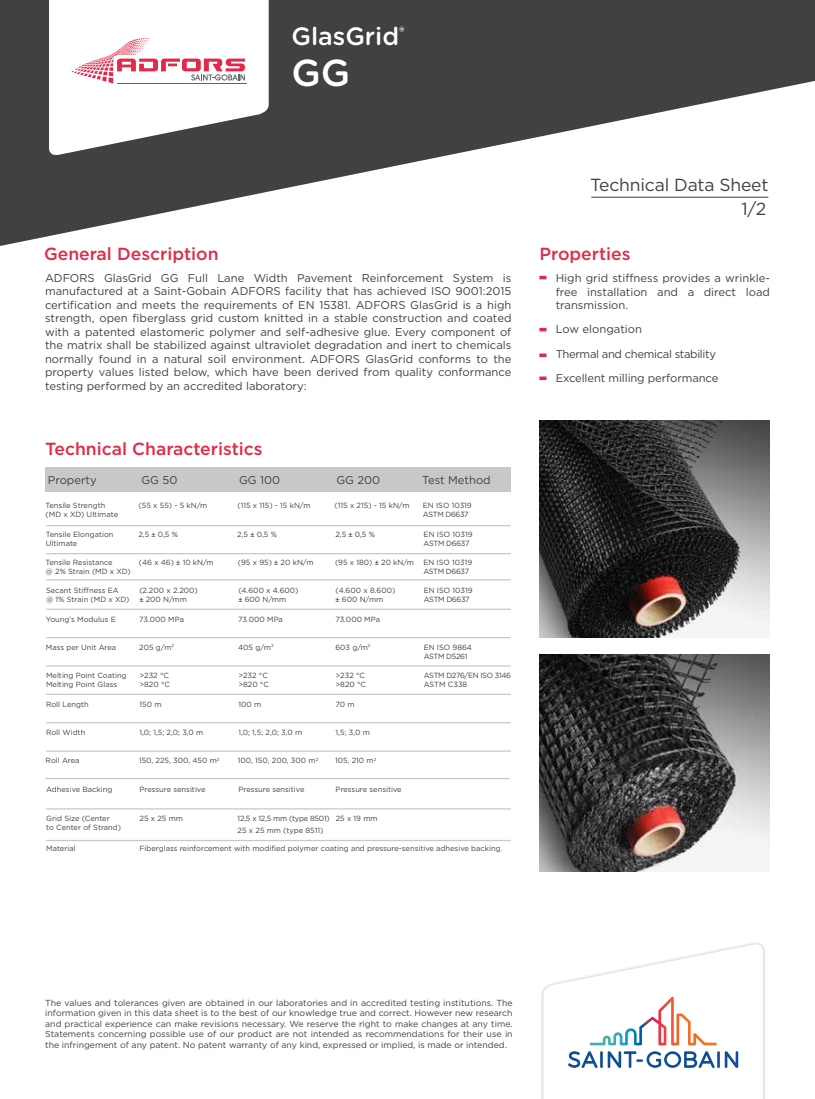
<style>
.page{position:relative;width:815px;height:1099px;background:#fff}
.page>*{position:absolute;margin:0;border:0;box-sizing:border-box;transform-origin:0 0}
.t1{font:500 37.5px "Gotham Rounded";color:#fff}
.t2{font:500 25px "Gotham Rounded";color:#fff}
.t3{font:500 17.5px "Gotham";color:#e3294a}
.t4{font:17.5px "Gotham";letter-spacing:-.01em;color:#414042}
.t5{font:11.25px/13.5px "Gotham";color:#414042;text-align:justify}
.t6{font:8.75px/10.5px "Gotham";color:#414042;text-align:justify}
.t7{font:7.5px/9px "Gotham";color:#414042}
.t8{font:7.5px/9px "Gotham";letter-spacing:-.025em;color:#414042}
.t9{font:7.5px/9px "Gotham";letter-spacing:-.04em;color:#414042}
.s1{font-family:"Arial"}
</style>
<div class="page">
<svg style="left:0;top:0;width:815px;height:246px;fill:#414042"></svg>
<img style="left:539px;top:420px;width:230px;height:217px">
<hr style="left:591px;top:197px;width:177px;height:1px;background:#414042">
<svg style="left:539px;top:276px;width:7px;height:3px"></svg>
<svg style="left:539px;top:328px;width:7px;height:3px"></svg>
<svg style="left:539px;top:353px;width:7px;height:4px"></svg>
<svg style="left:539px;top:376px;width:7px;height:4px"></svg>
<img style="left:539px;top:654px;width:231px;height:217px">
<svg style="left:49px;top:0;width:220px;height:157px"></svg>
<div style="left:539px;top:940px;width:228px;height:158px;background:#000;opacity:.3"></div>
<svg style="left:543px;top:942px;width:220px;height:156px"></svg>
<div style="left:45px;top:467px;width:466px;height:25px;background:#c7c8ca"></div>
<hr style="left:46px;top:525px;width:465px;height:1px;background:#c7c8ca">
<hr style="left:46px;top:553px;width:465px;height:1px;background:#c7c8ca">
<hr style="left:46px;top:579px;width:465px;height:1px;background:#c7c8ca">
<hr style="left:46px;top:665px;width:465px;height:1px;background:#c7c8ca">
<hr style="left:46px;top:608px;width:465px;height:2px;background:#c7c8ca">
<hr style="left:46px;top:637px;width:465px;height:1px;background:#c7c8ca">
<hr style="left:46px;top:693px;width:465px;height:2px;background:#c7c8ca">
<hr style="left:46px;top:722px;width:465px;height:1px;background:#c7c8ca">
<hr style="left:46px;top:750px;width:465px;height:1px;background:#c7c8ca">
<hr style="left:45px;top:778px;width:465px;height:1px;background:#c7c8ca">
<hr style="left:46px;top:808px;width:465px;height:1px;background:#c7c8ca">
<hr style="left:46px;top:839px;width:465px;height:2px;background:#c7c8ca">
<h2 class="t2" style="left:291px;top:19px;width:115px">GlasGrid<sup>®</sup></h2>
<h1 class="t1" style="left:291px;top:46px;width:60px">GG</h1>
<h3 class="t3" style="left:44px;top:244px;width:176px">General Description</h3>
<p class="t5" style="left:45px;top:271px;width:468px">ADFORS GlasGrid GG Full Lane Width Pavement Reinforcement System is manufactured at a Saint-Gobain ADFORS facility that has achieved ISO 9001:2015 certification and meets the requirements of EN 15381. ADFORS GlasGrid is a high strength, open fiberglass grid custom knitted in a stable construction and coated with a patented elastomeric polymer and self-adhesive glue. Every component of the matrix shall be stabilized against ultraviolet degradation and inert to chemicals normally found in a natural soil environment. ADFORS GlasGrid conforms to the property values listed below, which have been derived from quality conformance testing performed by an accredited laboratory:</p>
<h3 class="t3" style="left:45px;top:439px;width:219px">Technical Characteristics</h3>
<h3 class="t5" style="left:48px;top:473px;width:50px">Property</h3>
<h3 class="t5" style="left:141px;top:473px;width:37px">GG 50</h3>
<h3 class="t5" style="left:239px;top:473px;width:43px">GG 100</h3>
<h3 class="t5" style="left:336px;top:473px;width:45px">GG 200</h3>
<h3 class="t5" style="left:422px;top:473px;width:70px">Test Method</h3>
<p class="t7" style="left:46px;top:501px;width:74px">Tensile Strength (MD x XD) Ultimate</p>
<p class="t7" style="left:139px;top:501px;width:70px">(55 x 55) - 5 kN/m</p>
<p class="t7" style="left:237px;top:501px;width:75px">(115 x 115) - 15 kN/m</p>
<p class="t7" style="left:335px;top:501px;width:76px">(115 x 215) - 15 kN/m</p>
<p class="t8" style="left:423px;top:501px;width:50px">EN ISO 10319<br>ASTM D6637</p>
<p class="t7" style="left:46px;top:529px;width:69px">Tensile Elongation<br>Ultimate</p>
<p class="t7" style="left:138px;top:529px;width:41px">2,5 <span class="s1">±</span> 0,5 %</p>
<p class="t7" style="left:237px;top:529px;width:41px">2,5 <span class="s1">±</span> 0,5 %</p>
<p class="t7" style="left:335px;top:529px;width:41px">2,5 <span class="s1">±</span> 0,5 %</p>
<p class="t8" style="left:424px;top:529px;width:50px">EN ISO 10319<br>ASTM D6637</p>
<p class="t7" style="left:46px;top:557px;width:87px">Tensile Resistance<br>@ 2% Strain (MD x XD)</p>
<p class="t7" style="left:139px;top:557px;width:76px">(46 x 46) <span class="s1">±</span> 10 kN/m</p>
<p class="t7" style="left:238px;top:557px;width:77px">(95 x 95) <span class="s1">±</span> 20 kN/m</p>
<p class="t7" style="left:423px;top:557px;width:50px;text-indent:-88px">(95 x 180) <span class="s1">±</span> 20 kN/m EN ISO 10319<br>ASTM D6637</p>
<p class="t7" style="left:46px;top:586px;width:85px">Secant Stiffness EA<br>@ 1% Strain (MD x XD)</p>
<p class="t7" style="left:139px;top:586px;width:60px">(2.200 x 2.200) <span class="s1">±</span> 200 N/mm</p>
<p class="t7" style="left:238px;top:586px;width:62px">(4.600 x 4.600) <span class="s1">±</span> 600 N/mm</p>
<p class="t7" style="left:335px;top:586px;width:61px">(4.600 x 8.600) <span class="s1">±</span> 600 N/mm</p>
<p class="t8" style="left:424px;top:586px;width:50px">EN ISO 10319<br>ASTM D6637</p>
<p class="t7" style="left:46px;top:614px;width:71px">Young’s Modulus E</p>
<p class="t7" style="left:139px;top:614px;width:46px">73.000 MPa</p>
<p class="t7" style="left:238px;top:614px;width:46px">73.000 MPa</p>
<p class="t7" style="left:335px;top:614px;width:46px">73.000 MPa</p>
<p class="t7" style="left:46px;top:642px;width:72px">Mass per Unit Area</p>
<p class="t7" style="left:139px;top:642px;width:36px">205 g/m<sup>2</sup></p>
<p class="t7" style="left:238px;top:642px;width:37px">405 g/m<sup>2</sup></p>
<p class="t7" style="left:335px;top:642px;width:37px">603 g/m<sup>2</sup></p>
<p class="t9" style="left:424px;top:642px;width:50px">EN ISO 9864<br>ASTM D5261</p>
<p class="t7" style="left:46px;top:671px;width:82px">Melting Point Coating<br>Melting Point Glass</p>
<p class="t7" style="left:139px;top:671px;width:32px">&gt;232 °C &gt;820 °C</p>
<p class="t7" style="left:238px;top:671px;width:32px">&gt;232 °C &gt;820 °C</p>
<p class="t7" style="left:335px;top:671px;width:32px">&gt;232 °C &gt;820 °C</p>
<p class="t9" style="left:424px;top:671px;width:89px">ASTM D276/EN ISO 3146<br>ASTM C338</p>
<p class="t7" style="left:46px;top:699px;width:44px">Roll Length</p>
<p class="t7" style="left:139px;top:699px;width:24px">150 m</p>
<p class="t7" style="left:238px;top:699px;width:24px">100 m</p>
<p class="t7" style="left:336px;top:699px;width:21px">70 m</p>
<p class="t7" style="left:46px;top:727px;width:41px">Roll Width</p>
<p class="t7" style="left:139px;top:727px;width:65px">1,0; 1,5; 2,0; 3,0 m</p>
<p class="t7" style="left:238px;top:727px;width:65px">1,0; 1,5; 2,0; 3,0 m</p>
<p class="t7" style="left:336px;top:727px;width:36px">1,5; 3,0 m</p>
<p class="t7" style="left:46px;top:756px;width:35px">Roll Area</p>
<p class="t7" style="left:139px;top:756px;width:82px">150, 225, 300, 450 m<sup>2</sup></p>
<p class="t7" style="left:238px;top:756px;width:82px">100, 150, 200, 300 m<sup>2</sup></p>
<p class="t7" style="left:335px;top:756px;width:43px">105, 210 m<sup>2</sup></p>
<p class="t7" style="left:46px;top:785px;width:68px">Adhesive Backing</p>
<p class="t7" style="left:140px;top:785px;width:68px">Pressure sensitive</p>
<p class="t7" style="left:238px;top:785px;width:68px">Pressure sensitive</p>
<p class="t7" style="left:336px;top:785px;width:68px">Pressure sensitive</p>
<p class="t7" style="left:46px;top:813px;width:76px">Grid Size (Center<br>to Center of Strand)</p>
<p class="t7" style="left:140px;top:813px;width:45px">25 x 25 mm</p>
<p class="t7" style="left:238px;top:811px;width:94px;line-height:12.5px">12,5 x 12,5 mm (type 8501)<br>25 x 25 mm (type 8511)</p>
<p class="t7" style="left:336px;top:813px;width:43px">25 x 19 mm</p>
<p class="t7" style="left:46px;top:843px;width:31px">Material</p>
<p class="t7" style="left:140px;top:843px;width:364px">Fiberglass reinforcement with modified polymer coating and pressure-sensitive adhesive backing.</p>
<h3 class="t4" style="left:590px;top:174px;width:180px">Technical Data Sheet</h3>
<h3 class="t4" style="left:741px;top:198px;width:26px">1/2</h3>
<h3 class="t3" style="left:539px;top:244px;width:93px">Properties</h3>
<h3 class="t5" style="left:556px;top:271px;width:216px">High grid stiffness provides a wrinkle&shy;free installation and a direct load transmission.</h3>
<h3 class="t5" style="left:556px;top:317px;width:164px;line-height:24.1px;text-align:left">Low elongation<br>Thermal and chemical stability<br>Excellent milling performance</h3>
<p class="t6" style="left:45px;top:997px;width:469px">The values and tolerances given are obtained in our laboratories and in accredited testing institutions. The information given in this data sheet is to the best of our knowledge true and correct. However new research and practical experience can make revisions necessary. We reserve the right to make changes at any time.<br>Statements concerning possible use of our product are not intended as recommendations for their use in the infringement of any patent. No patent warranty of any kind, expressed or implied, is made or intended.</p>
</div>
